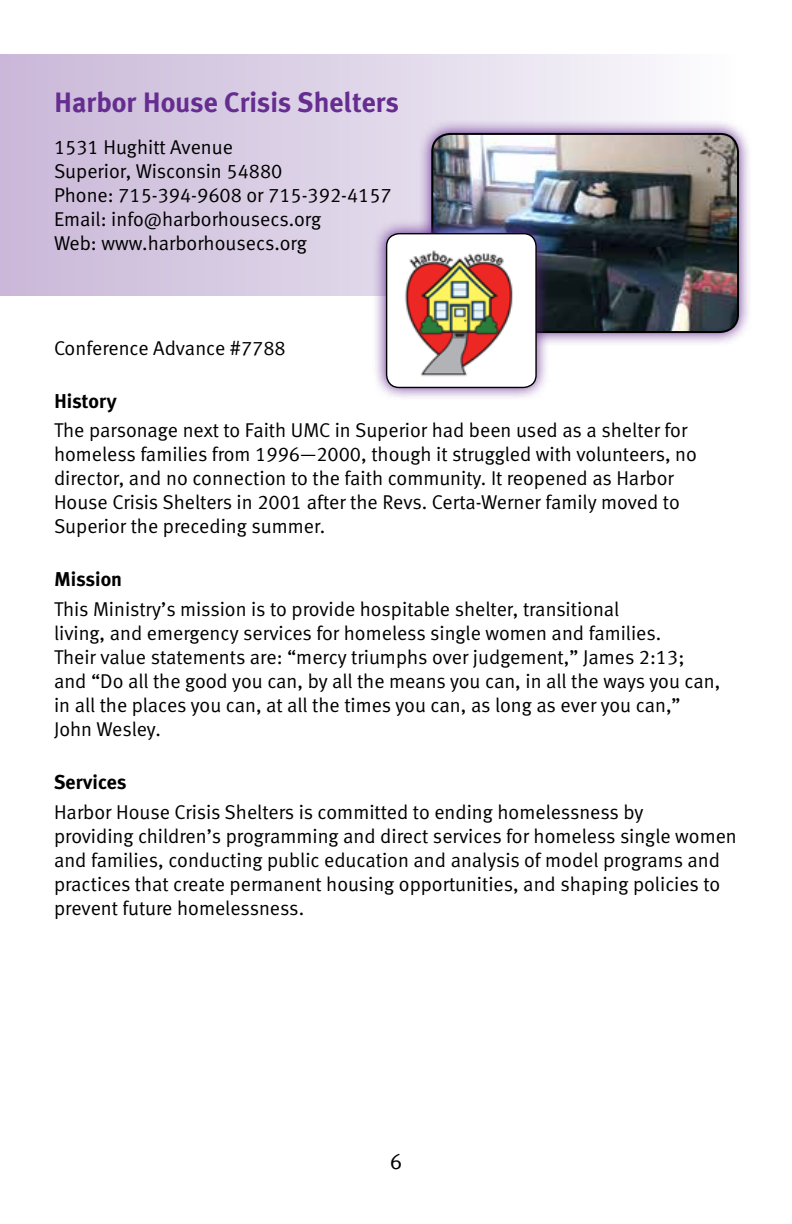
<style>
.page{position:relative;width:792px;height:1224px;background:#fff}
.page>*{position:absolute;margin:0;border:0;box-sizing:border-box;transform-origin:0 0}
.t1{font:700 28px "Meta Plus";color:#662d91}
.t2{font:22px "Meta Normal LF";color:#000}
.t3{font:20px/24px "Meta Normal LF";color:#000}
.t4{font:700 20px "Meta Plus";color:#000}
</style>
<div class="page">
<div style="left:0;top:54px;width:738px;height:241px;background:linear-gradient(to right,#c8b6d7,#fbfbfd)"></div>
<svg style="left:418px;top:119px;width:331px;height:224px;background:#d7c9e2"></svg>
<img style="left:432px;top:134px;width:306px;height:198px">
<div style="left:431px;top:133px;width:308px;height:200px;border:2px solid #000;border-radius:18px"></div>
<img style="left:372px;top:219px;width:178px;height:179px">
<div style="left:387px;top:234px;width:149px;height:153px;background:#fff;border-radius:13px"></div>
<img style="left:405px;top:250px;width:108px;height:127px">
<div style="left:386px;top:233px;width:151px;height:155px;border:1px solid #000;border-radius:13px"></div>
<h1 class="t1" style="left:54px;top:86px;width:347px">Harbor House Crisis Shelters</h1>
<p class="t3" style="left:54px;top:135px;width:339px">1531 Hughitt Avenue<br>Superior, Wisconsin 54880<br>Phone: 715-394-9608 or 715-392-4157<br>Email: info@harborhousecs.org<br>Web: www.harborhousecs.org</p>
<p class="t3" style="left:54px;top:336px;width:233px">Conference Advance #7788</p>
<p class="t4" style="left:54px;top:389px;width:64px">History</p>
<p class="t3" style="left:54px;top:418px;width:645px">The parsonage next to Faith UMC in Superior had been used as a shelter for homeless families from 1996—2000, though it struggled with volunteers, no director, and no connection to the faith community. It reopened as Harbor House Crisis Shelters in 2001 after the Revs. Certa-Werner family moved to Superior the preceding summer.</p>
<p class="t4" style="left:54px;top:568px;width:70px">Mission</p>
<p class="t3" style="left:54px;top:597px;width:668px">This Ministry’s mission is to provide hospitable shelter, transitional<br>living, and emergency services for homeless single women and families.<br>Their value statements are: “mercy triumphs over judgement,” James 2:13; and “Do all the good you can, by all the means you can, in all the ways you can, in all the places you can, at all the times you can, as long as ever you can,” John Wesley.</p>
<p class="t4" style="left:54px;top:771px;width:74px">Services</p>
<p class="t3" style="left:54px;top:800px;width:684px">Harbor House Crisis Shelters is committed to ending homelessness by<br>providing children’s programming and direct services for homeless single women and families, conducting public education and analysis of model programs and practices that create permanent housing opportunities, and shaping policies to prevent future homelessness.</p>
<p class="t2" style="left:390px;top:1149px;width:14px">6</p>
</div>
